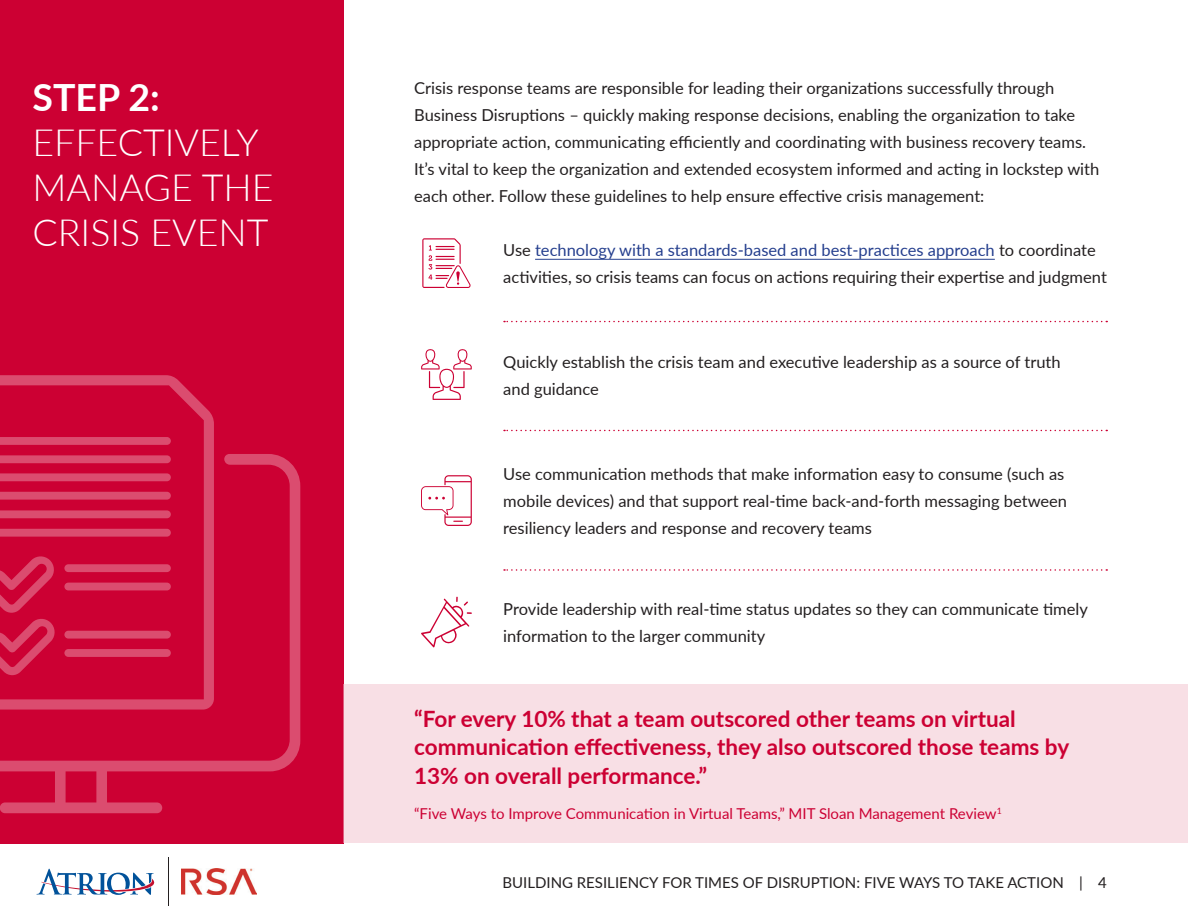
<style>
.page{position:relative;width:1188px;height:918px;background:#fff}
.page>*{position:absolute;margin:0;border:0;box-sizing:border-box;transform-origin:0 0}
.t1{font:300 37.5px/45px "Lato";color:#fff}
.t2{font:700 37.5px "Lato";color:#fff}
.t3{font:700 22.5px/28.5px "Lato";color:#c03}
.t4{font:16.5px/27px "Lato";color:#231f20}
.t5{font:15px "Lato";color:#c03}
.t6{font:15px "Lato";color:#231f20}
.s1{color:#253f8e}
</style>
<div class="page">
<hr style="left:168px;top:858px;width:1px;height:48px;background:#231f20">
<img style="left:182px;top:869px;width:74px;height:26px">
<svg style="left:37px;top:869px;width:118px;height:26px"></svg>
<div style="left:0;top:0;width:343px;height:843px;background:#c03"></div>
<div style="left:343px;top:685px;width:845px;height:158px;background:#f8dfe5"></div>
<svg style="left:0;top:375px;width:214px;height:79px"></svg>
<svg style="left:0;top:437px;width:171px;height:8px"></svg>
<svg style="left:0;top:454px;width:300px;height:359px"></svg>
<hr style="left:535px;top:259px;width:460px;height:1px;background:#253f8e">
<svg style="left:504px;top:321px;width:603px;height:1px"></svg>
<svg style="left:504px;top:430px;width:603px;height:1px"></svg>
<svg style="left:504px;top:569px;width:603px;height:2px"></svg>
<svg style="left:422px;top:238px;width:49px;height:50px"></svg>
<svg style="left:421px;top:349px;width:51px;height:51px"></svg>
<svg style="left:421px;top:475px;width:51px;height:51px"></svg>
<svg style="left:421px;top:597px;width:51px;height:50px"></svg>
<h1 class="t2" style="left:33px;top:70px;width:129px">STEP 2:</h1>
<h1 class="t1" style="left:33px;top:119px;width:243px">EFFECTIVELY<br>MANAGE THE<br>CRISIS EVENT</h1>
<p class="t4" style="left:414px;top:74px;width:687px">Crisis response teams are responsible for leading their organizations successfully through Business Disruptions – quickly making response decisions, enabling the organization to take appropriate action, communicating efficiently and coordinating with business recovery teams.<br>It’s vital to keep the organization and extended ecosystem informed and acting in lockstep with each other. Follow these guidelines to help ensure effective crisis management:</p>
<p class="t4" style="left:503px;top:236px;width:605px">Use <span class="s1">technology with a standards-based and best-practices approach</span> to coordinate activities, so crisis teams can focus on actions requiring their expertise and judgment</p>
<p class="t4" style="left:503px;top:347px;width:559px">Quickly establish the crisis team and executive leadership as a source of truth and guidance</p>
<p class="t4" style="left:503px;top:460px;width:565px">Use communication methods that make information easy to consume (such as mobile devices) and that support real-time back-and-forth messaging between resiliency leaders and response and recovery teams</p>
<p class="t4" style="left:503px;top:595px;width:586px">Provide leadership with real-time status updates so they can communicate timely information to the larger community</p>
<h2 class="t3" style="left:414px;top:704px;width:657px">“For every 10% that a team outscored other teams on virtual communication effectiveness, they also outscored those teams by<br>13% on overall performance.”</h2>
<p class="t5" style="left:414px;top:803px;width:589px">“Five Ways to Improve Communication in Virtual Teams,” MIT Sloan Management Review<sup>1</sup></p>
<p class="t6" style="left:502px;top:872px;width:606px">BUILDING RESILIENCY FOR TIMES OF DISRUPTION: FIVE WAYS TO TAKE ACTION | 4</p>
</div>
